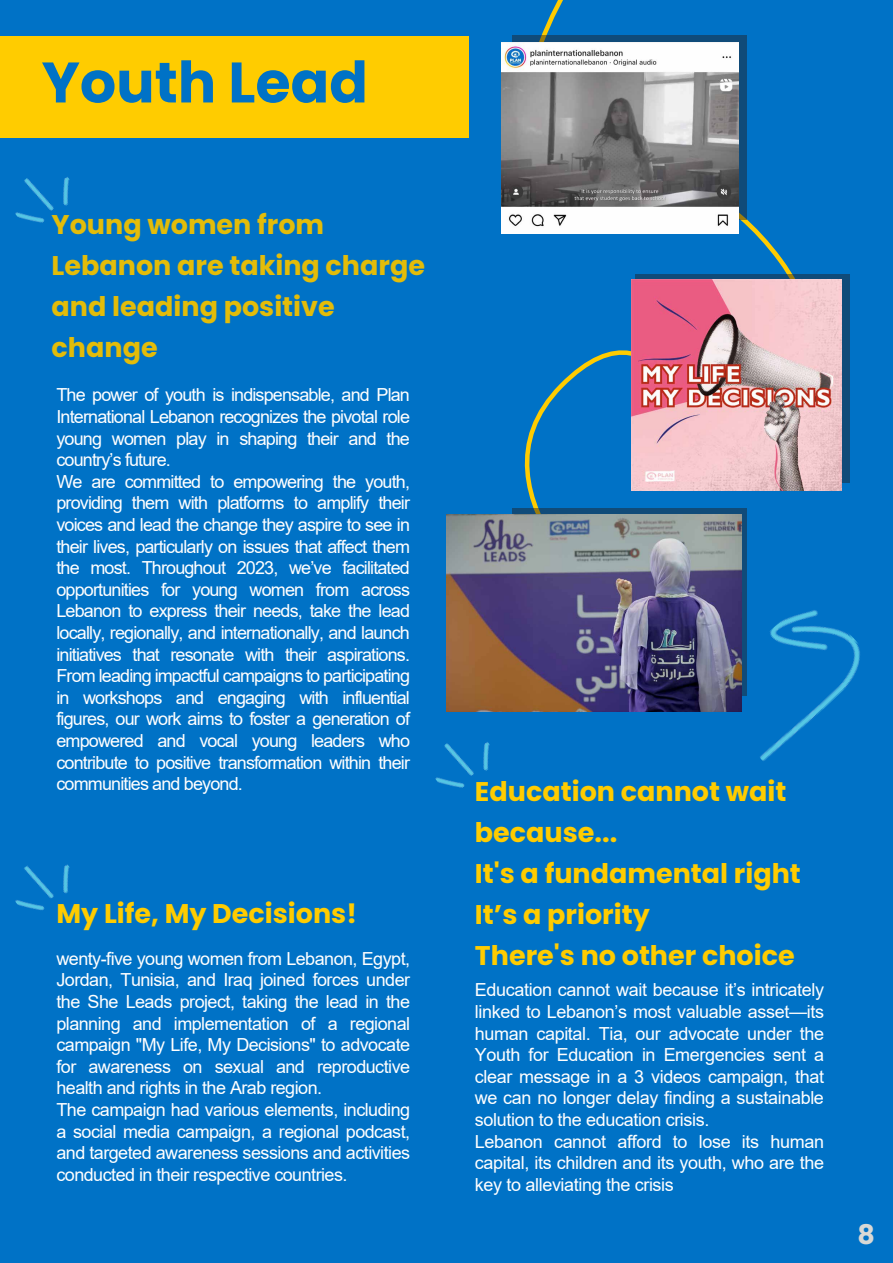
<style>
.page{position:relative;width:893px;height:1263px;background:#0072c6}
.page>*{position:absolute;margin:0;border:0;box-sizing:border-box;transform-origin:0 0}
.t1{font:700 57px "Poppins";color:#0072c6}
.t2{font:700 27px/41.1px "Poppins";color:#fc0}
.t3{font:700 27px/41.1px "Poppins";color:#e3bc09}
.t4{font:700 27px "Poppins";color:#d8d8d5}
.t5{font:18px/21.6px "Arial";letter-spacing:-.03em;color:#fff}
</style>
<div class="page">
<div style="left:0;top:36px;width:468px;height:102px;background:#fc0"></div>
<svg style="left:468px;top:0;width:382px;height:593px"></svg>
<svg style="left:512px;top:35px;width:234px;height:184px;background:#295b81"></svg>
<div style="left:635px;top:274px;width:214px;height:208px;background:linear-gradient(to right,#0f4b7a,#184e73)"></div>
<div style="left:512px;top:509px;width:234px;height:187px;background:linear-gradient(to right,#194e72,#0c4a7c)"></div>
<img style="left:501px;top:43px;width:237px;height:190px">
<img style="left:631px;top:280px;width:211px;height:211px">
<img style="left:701px;top:593px;width:159px;height:168px">
<img style="left:15px;top:864px;width:55px;height:47px">
<img style="left:435px;top:742px;width:55px;height:46px">
<img style="left:15px;top:177px;width:55px;height:46px">
<img style="left:446px;top:514px;width:295px;height:197px">
<h1 class="t1" style="left:42px;top:49px;width:328px">Youth Lead</h1>
<h2 class="t3" style="left:52px;top:204px;width:375px">Young women from<br>Lebanon are taking charge and leading positive change</h2>
<p class="t5" style="left:56px;top:384px;width:355px">The power of youth is indispensable, and Plan International Lebanon recognizes the pivotal role young women play in shaping their and the country’s future.<br>We are committed to empowering the youth, providing them with platforms to amplify their voices and lead the change they aspire to see in their lives, particularly on issues that affect them the most. Throughout 2023, we’ve facilitated opportunities for young women from across Lebanon to express their needs, take the lead locally, regionally, and internationally, and launch initiatives that resonate with their aspirations.<br>From leading impactful campaigns to participating in workshops and engaging with influential figures, our work aims to foster a generation of empowered and vocal young leaders who contribute to positive transformation within their communities and beyond.</p>
<h2 class="t2" style="left:56px;top:893px;width:302px">My Life, My Decisions!</h2>
<p class="t5" style="left:56px;top:947px;width:355px">wenty-five young women from Lebanon, Egypt, Jordan, Tunisia, and Iraq joined forces under the She Leads project, taking the lead in the planning and implementation of a regional campaign "My Life, My Decisions" to advocate for awareness on sexual and reproductive health and rights in the Arab region.<br>The campaign had various elements, including a social media campaign, a regional podcast, and targeted awareness sessions and activities conducted in their respective countries.</p>
<h2 class="t2" style="left:475px;top:771px;width:327px">Education cannot wait because...<br>It's a fundamental right<br>It’s a priority<br>There's no other choice</h2>
<p class="t5" style="left:475px;top:979px;width:351px">Education cannot wait because it’s intricately linked to Lebanon’s most valuable asset—its human capital. Tia, our advocate under the Youth for Education in Emergencies sent a clear message in a 3 videos campaign, that we can no longer delay finding a sustainable solution to the education crisis.<br>Lebanon cannot afford to lose its human capital, its children and its youth, who are the key to alleviating the crisis</p>
<h2 class="t4" style="left:857px;top:1219px;width:19px">8</h2>
</div>
